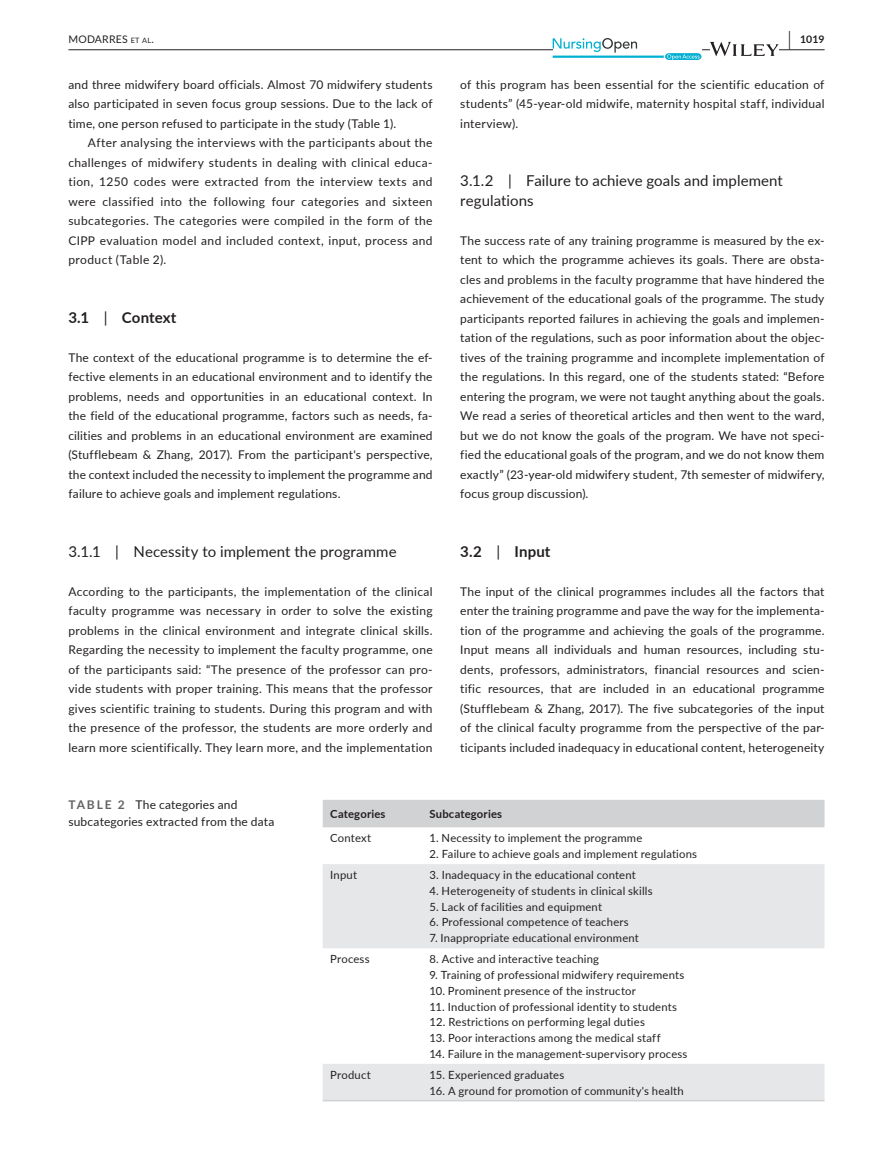
<style>
.page{position:relative;width:893px;height:1174px;background:#fff}
.page>*{position:absolute;margin:0;border:0;box-sizing:border-box;transform-origin:0 0}
.t1{font:15px/19.5px "Lato";letter-spacing:.005em;color:#231f20}
.t2{font:700 15px "Lato";letter-spacing:.005em;color:#231f20}
.t3{font:12px/19.5px "Lato";letter-spacing:.015em;color:#231f20;text-align:justify}
.t4{font:11.25px "Lato";letter-spacing:.015em;color:#231f20}
.t5{font:700 11.25px "Lato";letter-spacing:.02em;color:#231f20}
.t6{font:10.5px "Lato";letter-spacing:.02em;color:#231f20}
.t7{font:700 10.5px "Lato";color:#231f20}
.s1{font-size:7.35px}
.s2{font-size:19.5px}
.s3{font-weight:400}
.s4{font-weight:700;color:#636366}
</style>
<div class="page">
<hr style="left:68px;top:49px;width:756px;height:1px;background:#231f20">
<svg style="left:553px;top:38px;width:148px;height:22px"></svg>
<svg style="left:710px;top:42px;width:69px;height:14px"></svg>
<div style="left:323px;top:800px;width:501px;height:27px;background:#d1d2d4"></div>
<svg style="left:323px;top:864px;width:501px;height:236px;fill:#e6e7e9"></svg>
<hr style="left:323px;top:1100px;width:99px;height:1px;background:#d1d2d4">
<hr style="left:422px;top:1100px;width:402px;height:1px;background:#d1d2d4">
<p class="t6" style="left:68px;top:31px;width:87px">MODARRES <span class="s1">et al</span>.</p>
<p class="t7" style="left:789px;top:31px;width:37px"><span class="s2">|</span> 1019</p>
<p class="t3" style="left:68px;top:74px;width:366px">and three midwifery board officials. Almost 70 midwifery students also participated in seven focus group sessions. Due to the lack of time, one person refused to participate in the study (Table 1).</p>
<p class="t3" style="left:68px;top:132px;width:366px;text-indent:20px">After analysing the interviews with the participants about the challenges of midwifery students in dealing with clinical educa&shy;tion, 1250 codes were extracted from the interview texts and were classified into the following four categories and sixteen subcategories. The categories were compiled in the form of the CIPP evaluation model and included context, input, process and product (Table 2).</p>
<p class="t3" style="left:460px;top:74px;width:366px">of this program has been essential for the scientific education of students” (45-year-old midwife, maternity hospital staff, individual interview).</p>
<p class="t1" style="left:460px;top:170px;width:324px">3.1.2 | Failure to achieve goals and implement regulations</p>
<p class="t3" style="left:460px;top:230px;width:366px">The success rate of any training programme is measured by the ex&shy;tent to which the programme achieves its goals. There are obsta&shy;cles and problems in the faculty programme that have hindered the achievement of the educational goals of the programme. The study participants reported failures in achieving the goals and implemen&shy;tation of the regulations, such as poor information about the objec&shy;tives of the training programme and incomplete implementation of the regulations. In this regard, one of the students stated: “Before entering the program, we were not taught anything about the goals.<br>We read a series of theoretical articles and then went to the ward, but we do not know the goals of the program. We have not speci&shy;fied the educational goals of the program, and we do not know them exactly” (23-year-old midwifery student, 7th semester of midwifery, focus group discussion).</p>
<p class="t2" style="left:68px;top:306px;width:110px">3.1 <span class="s3">|</span> Context</p>
<p class="t3" style="left:68px;top:347px;width:366px">The context of the educational programme is to determine the ef&shy;fective elements in an educational environment and to identify the problems, needs and opportunities in an educational context. In the field of the educational programme, factors such as needs, fa&shy;cilities and problems in an educational environment are examined (Stufflebeam &amp; Zhang, 2017). From the participant's perspective, the context included the necessity to implement the programme and failure to achieve goals and implement regulations.</p>
<p class="t1" style="left:68px;top:541px;width:330px">3.1.1 | Necessity to implement the programme</p>
<p class="t3" style="left:68px;top:581px;width:366px">According to the participants, the implementation of the clinical faculty programme was necessary in order to solve the existing problems in the clinical environment and integrate clinical skills.<br>Regarding the necessity to implement the faculty programme, one of the participants said: “The presence of the professor can pro&shy;vide students with proper training. This means that the professor gives scientific training to students. During this program and with the presence of the professor, the students are more orderly and learn more scientifically. They learn more, and the implementation</p>
<p class="t2" style="left:460px;top:540px;width:92px">3.2 <span class="s3">|</span> Input</p>
<p class="t3" style="left:460px;top:581px;width:366px">The input of the clinical programmes includes all the factors that enter the training programme and pave the way for the implementa&shy;tion of the programme and achieving the goals of the programme.<br>Input means all individuals and human resources, including stu&shy;dents, professors, administrators, financial resources and scien&shy;tific resources, that are included in an educational programme (Stufflebeam &amp; Zhang, 2017). The five subcategories of the input of the clinical faculty programme from the perspective of the par&shy;ticipants included inadequacy in educational content, heterogeneity</p>
<p class="t3" style="left:68px;top:796px;width:208px;line-height:16.5px"><span class="s4">TABLE 2</span> The categories and subcategories extracted from the data</p>
<p class="t5" style="left:330px;top:805px;width:57px">Categories</p>
<p class="t5" style="left:429px;top:805px;width:74px">Subcategories</p>
<p class="t4" style="left:330px;top:830px;width:42px">Context</p>
<p class="t4" style="left:429px;top:830px;width:214px">1. Necessity to implement the programme</p>
<p class="t4" style="left:429px;top:846px;width:269px">2. Failure to achieve goals and implement regulations</p>
<p class="t4" style="left:330px;top:867px;width:28px">Input</p>
<p class="t4" style="left:429px;top:867px;width:208px">3. Inadequacy in the educational content</p>
<p class="t4" style="left:429px;top:882px;width:225px">4. Heterogeneity of students in clinical skills</p>
<p class="t4" style="left:429px;top:898px;width:174px">5. Lack of facilities and equipment</p>
<p class="t4" style="left:429px;top:914px;width:201px">6. Professional competence of teachers</p>
<p class="t4" style="left:429px;top:930px;width:211px">7. Inappropriate educational environment</p>
<p class="t4" style="left:330px;top:951px;width:41px">Process</p>
<p class="t4" style="left:429px;top:951px;width:171px">8. Active and interactive teaching</p>
<p class="t4" style="left:429px;top:967px;width:257px">9. Training of professional midwifery requirements</p>
<p class="t4" style="left:429px;top:982px;width:208px">10. Prominent presence of the instructor</p>
<p class="t4" style="left:429px;top:998px;width:249px">11. Induction of professional identity to students</p>
<p class="t4" style="left:429px;top:1014px;width:217px">12. Restrictions on performing legal duties</p>
<p class="t4" style="left:429px;top:1030px;width:233px">13. Poor interactions among the medical staff</p>
<p class="t4" style="left:429px;top:1045px;width:260px">14. Failure in the management-supervisory process</p>
<p class="t4" style="left:330px;top:1066px;width:42px">Product</p>
<p class="t4" style="left:429px;top:1066px;width:136px">15. Experienced graduates</p>
<p class="t4" style="left:429px;top:1082px;width:256px">16. A ground for promotion of community's health</p>
</div>
